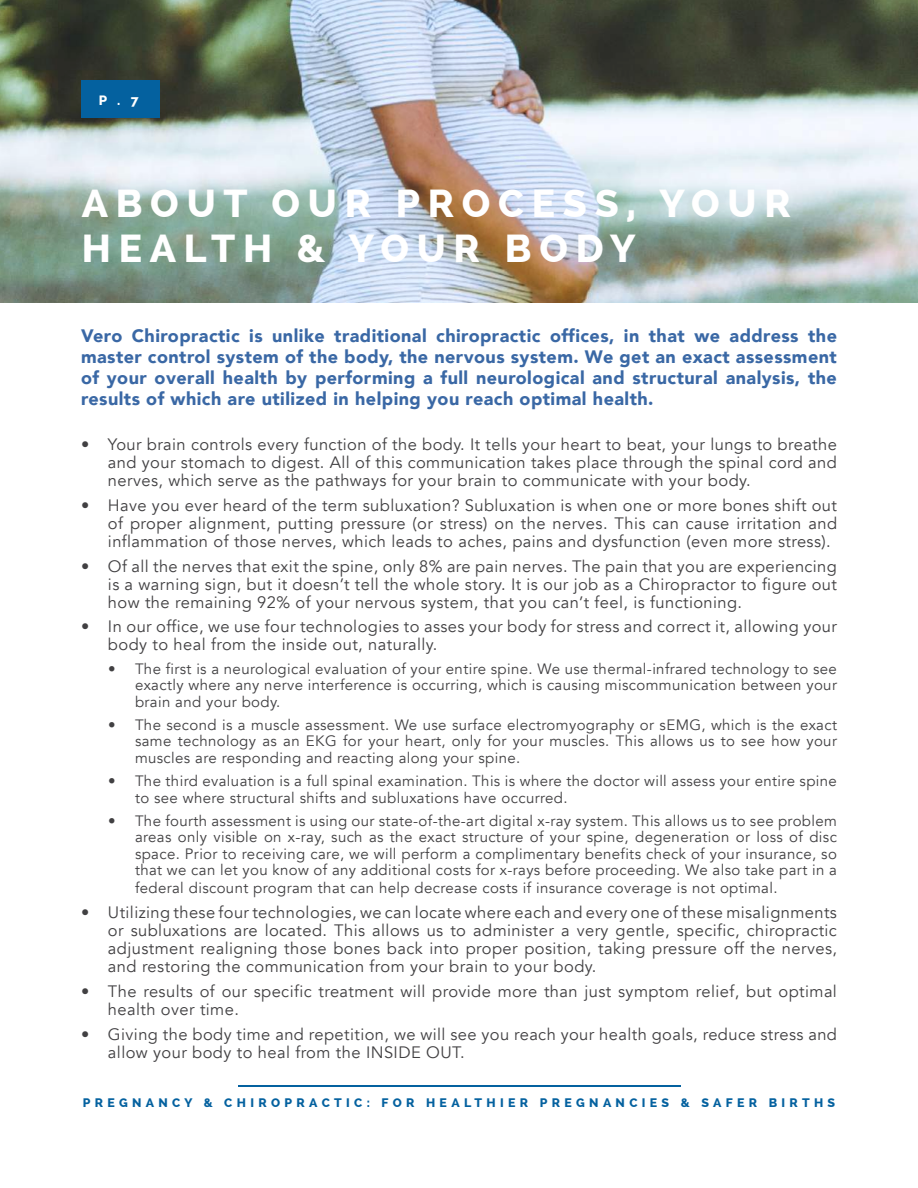
<style>
.page{position:relative;width:918px;height:1188px;background:#fff}
.page>*{position:absolute;margin:0;border:0;box-sizing:border-box;transform-origin:0 0}
.t1{font:800 39px/45px "Raleway";letter-spacing:.2em;color:#fff}
.t2{font:900 18px/21px "Avenir";letter-spacing:.025em;color:#3a68a5;text-align:justify}
.t3{font:16.5px/18px "Avenir";letter-spacing:.025em;color:#414042;text-align:justify}
.t4{font:15px/16.5px "Avenir";letter-spacing:.025em;color:#414042;text-align:justify}
.t5{font:800 13.5px "Raleway";color:#fff}
.t6{font:800 12.3px "Raleway";letter-spacing:.35em;color:#04619f}
</style>
<div class="page">
<img style="left:0;top:0;width:918px;height:302px">
<hr style="left:238px;top:1085px;width:442px;height:2px;background:#04619f">
<div style="left:81px;top:80px;width:79px;height:38px;background:#04619f"></div>
<p class="t5" style="left:99px;top:93px;width:41px">P.7</p>
<h1 class="t1" style="left:82px;top:182px;width:711px">ABOUT OUR PROCESS, YOUR<br>HEALTH &amp; YOUR BODY</h1>
<p class="t2" style="left:81px;top:325px;width:758px">Vero Chiropractic is unlike traditional chiropractic offices, in that we address the master control system of the body, the nervous system. We get an exact assessment of your overall health by performing a full neurological and structural analysis, the results of which are utilized in helping you reach optimal health.</p>
<p class="t3" style="left:108px;top:436px;width:730px;text-indent:-27px">• Your brain controls every function of the body. It tells your heart to beat, your lungs to breathe and your stomach to digest. All of this communication takes place through the spinal cord and nerves, which serve as the pathways for your brain to communicate with your body.</p>
<p class="t3" style="left:108px;top:496px;width:731px;text-indent:-27px">• Have you ever heard of the term subluxation? Subluxation is when one or more bones shift out of proper alignment, putting pressure (or stress) on the nerves. This can cause irritation and inflammation of those nerves, which leads to aches, pains and dysfunction (even more stress).</p>
<p class="t3" style="left:108px;top:557px;width:731px;text-indent:-27px">• Of all the nerves that exit the spine, only 8% are pain nerves. The pain that you are experiencing is a warning sign, but it doesn’t tell the whole story. It is our job as a Chiropractor to figure out how the remaining 92% of your nervous system, that you can’t feel, is functioning.</p>
<p class="t3" style="left:108px;top:618px;width:731px;text-indent:-27px">• In our office, we use four technologies to asses your body for stress and correct it, allowing your body to heal from the inside out, naturally.</p>
<p class="t4" style="left:135px;top:660px;width:704px;text-indent:-27px">• The first is a neurological evaluation of your entire spine. We use thermal-infrared technology to see exactly where any nerve interference is occurring, which is causing miscommunication between your brain and your body.</p>
<p class="t4" style="left:135px;top:717px;width:704px;text-indent:-27px">• The second is a muscle assessment. We use surface electromyography or sEMG, which is the exact same technology as an EKG for your heart, only for your muscles. This allows us to see how your muscles are responding and reacting along your spine.</p>
<p class="t4" style="left:135px;top:773px;width:703px;text-indent:-27px">• The third evaluation is a full spinal examination. This is where the doctor will assess your entire spine to see where structural shifts and subluxations have occurred.</p>
<p class="t4" style="left:135px;top:813px;width:703px;text-indent:-27px">• The fourth assessment is using our state-of-the-art digital x-ray system. This allows us to see problem areas only visible on x-ray, such as the exact structure of your spine, degeneration or loss of disc space. Prior to receiving care, we will perform a complimentary benefits check of your insurance, so that we can let you know of any additional costs for x-rays before proceeding. We also take part in a</p>
<p class="t4" style="left:135px;top:880px;width:644px">federal discount program that can help decrease costs if insurance coverage is not optimal.</p>
<p class="t3" style="left:108px;top:904px;width:731px;text-indent:-27px">• Utilizing these four technologies, we can locate where each and every one of these misalignments or subluxations are located. This allows us to administer a very gentle, specific, chiropractic adjustment realigning those bones back into proper position, taking pressure off the nerves, and restoring the communication from your brain to your body.</p>
<p class="t3" style="left:108px;top:982px;width:730px;text-indent:-27px">• The results of our specific treatment will provide more than just symptom relief, but optimal health over time.</p>
<p class="t3" style="left:108px;top:1025px;width:731px;text-indent:-27px">• Giving the body time and repetition, we will see you reach your health goals, reduce stress and allow your body to heal from the INSIDE OUT.</p>
<p class="t6" style="left:83px;top:1096px;width:754px">PREGNANCY &amp; CHIROPRACTIC: FOR HEALTHIER PREGNANCIES &amp; SAFER BIRTHS</p>
</div>
